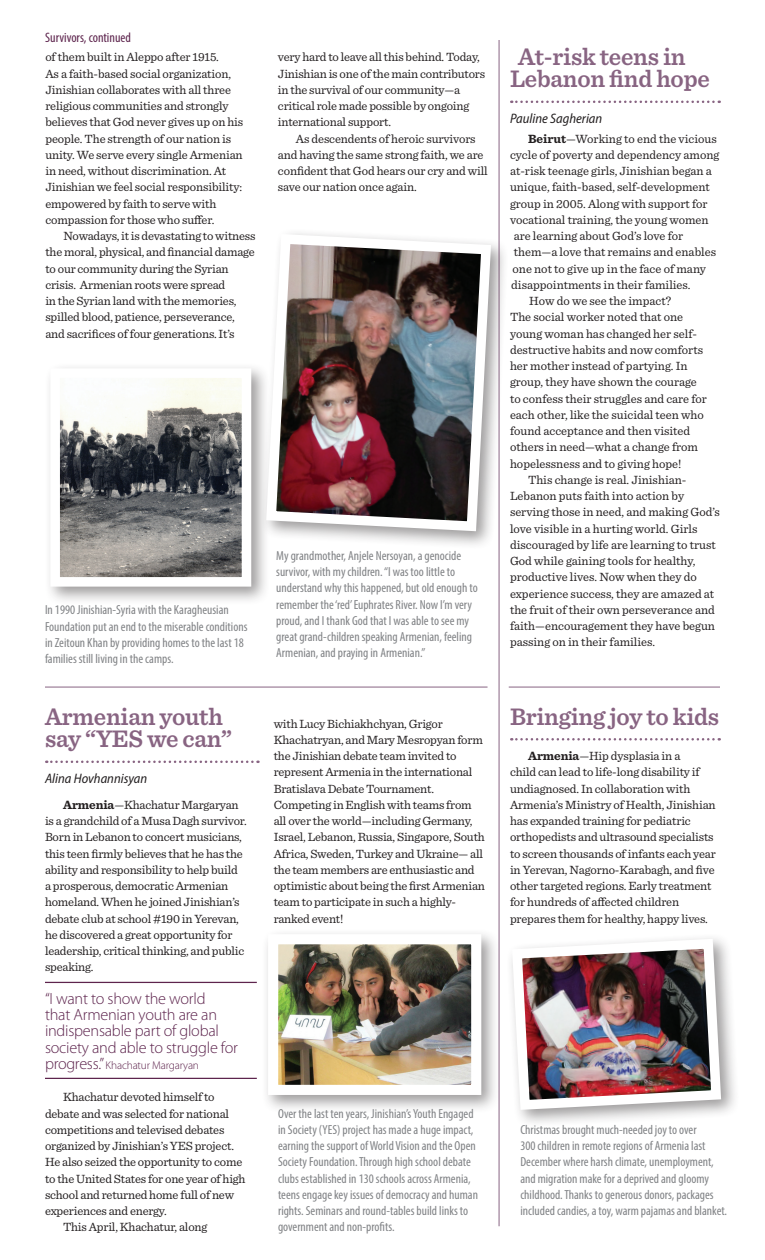
<style>
.page{position:relative;width:765px;height:1260px;background:#fff}
.page>*{position:absolute;margin:0;border:0;box-sizing:border-box;transform-origin:0 0}
.Head{font:600 25px/22.5px "Sentinel";letter-spacing:-.01em;color:#886482}
.Pull_Quote{font:300 16.25px/16.2px "Myriad Pro";letter-spacing:-.015em;color:#5d244d}
.author{font:italic semi-condensed 13.75px "Myriad Pro";color:#231f20}
.box_body{font:condensed 13.75px "Myriad Pro";color:#5d244d}
.caption_mt{font:condensed 13.12px/16.2px "Myriad Pro";color:#808285}
.Body_mt{font:12.5px/16.2px "Sentinel";letter-spacing:-.01em;color:#231f20}
.Pull_Quote-2{font:300 11.25px "Myriad Pro";letter-spacing:-.015em;color:#5d244d}
.s1{font-weight:700}
.s2{font-size:16.25px}
</style>
<div class="page">
<hr style="left:499px;top:40px;width:1px;height:1186px;background:#886482">
<svg style="left:511px;top:101px;width:209px;height:2px"></svg>
<hr style="left:509px;top:687px;width:211px;height:1px;background:#886482">
<hr style="left:45px;top:687px;width:443px;height:1px;background:#886482">
<svg style="left:46px;top:761px;width:213px;height:2px"></svg>
<hr style="left:45px;top:982px;width:212px;height:1px;background:#5d244d">
<hr style="left:45px;top:1078px;width:212px;height:1px;background:#5d244d">
<div style="left:44px;top:362px;width:226px;height:243px;background:#231f20;opacity:.45"></div>
<img style="left:61px;top:379px;width:179px;height:197px">
<div style="left:50px;top:368px;width:201px;height:219px;border:10px solid #fff"></div>
<div style="left:262px;top:928px;width:238px;height:186px;background:#231f20;opacity:.45"></div>
<img style="left:279px;top:945px;width:191px;height:139px">
<div style="left:268px;top:934px;width:213px;height:161px;border:10px solid #fff"></div>
<div style="left:260px;top:228px;width:250px;height:322px;background:#231f20;opacity:.45"></div>
<img style="left:261px;top:229px;width:235px;height:307px">
<div style="left:506px;top:933px;width:234px;height:196px;background:#231f20;opacity:.45"></div>
<img style="left:507px;top:934px;width:219px;height:181px">
<svg style="left:511px;top:738px;width:209px;height:3px"></svg>
<p class="box_body" style="left:45px;top:29px;width:87px">Survivors, continued</p>
<p class="Body_mt" style="left:45px;top:48px;width:199px">of them built in Aleppo after 1915.<br>As a faith-based social organization, Jinishian collaborates with all three religious communities and strongly believes that God never gives up on his people. The strength of our nation is unity. We serve every single Armenian in need, without discrimination. At Jinishian we feel social responsibility: empowered by faith to serve with compassion for those who suffer.</p>
<p class="Body_mt" style="left:45px;top:227px;width:212px;text-indent:18px">Nowadays, it is devastating to witness the moral, physical, and financial damage to our community during the Syrian crisis. Armenian roots were spread<br>in the Syrian land with the memories, spilled blood, patience, perseverance, and sacrifices of four generations. It’s</p>
<p class="Body_mt" style="left:278px;top:48px;width:209px">very hard to leave all this behind. Today, Jinishian is one of the main contributors in the survival of our community—a critical role made possible by ongoing international support.</p>
<p class="Body_mt" style="left:278px;top:129px;width:211px;text-indent:18px">As descendents of heroic survivors and having the same strong faith, we are confident that God hears our cry and will save our nation once again.</p>
<p class="caption_mt" style="left:45px;top:602px;width:204px">In 1990 Jinishian-Syria with the Karagheusian Foundation put an end to the miserable conditions in Zeitoun Khan by providing homes to the last 18 families still living in the camps.</p>
<p class="Head" style="left:45px;top:704px;width:189px">Armenian youth say “YES we can”</p>
<p class="author" style="left:45px;top:770px;width:104px">Alina Hovhannisyan</p>
<p class="Body_mt" style="left:45px;top:796px;width:203px;text-indent:18px"><span class="s1">Armenia</span>—Khachatur Margaryan is a grandchild of a Musa Dagh survivor.<br>Born in Lebanon to concert musicians, this teen firmly believes that he has the ability and responsibility to help build a prosperous, democratic Armenian homeland. When he joined Jinishian’s debate club at school #190 in Yerevan, he discovered a great opportunity for leadership, critical thinking, and public speaking.</p>
<p class="Pull_Quote" style="left:45px;top:990px;width:194px">“I want to show the world<br>that Armenian youth are an indispensable part of global society and able to struggle for</p>
<p class="Pull_Quote-2" style="left:45px;top:1058px;width:156px"><span class="s2">progress.”</span> Khachatur Margaryan</p>
<p class="Body_mt" style="left:45px;top:1088px;width:202px;text-indent:18px">Khachatur devoted himself to debate and was selected for national competitions and televised debates organized by Jinishian’s YES project.<br>He also seized the opportunity to come to the United States for one year of high school and returned home full of new experiences and energy.</p>
<p class="Body_mt" style="left:63px;top:1218px;width:146px">This April, Khachatur, along</p>
<p class="caption_mt" style="left:276px;top:547px;width:203px">My grandmother, Anjele Nersoyan, a genocide survivor, with my children. “I was too little to understand why this happened, but old enough to remember the ‘red’ Euphrates River. Now I’m very proud, and I thank God that I was able to see my great grand-children speaking Armenian, feeling Armenian, and praying in Armenian.”</p>
<p class="Body_mt" style="left:274px;top:714px;width:213px">with Lucy Bichiakhchyan, Grigor Khachatryan, and Mary Mesropyan form the Jinishian debate team invited to represent Armenia in the international Bratislava Debate Tournament.<br>Competing in English with teams from all over the world—including Germany, Israel, Lebanon, Russia, Singapore, South Africa, Sweden, Turkey and Ukraine— all the team members are enthusiastic and optimistic about being the first Armenian team to participate in such a highly&shy;ranked event!</p>
<p class="caption_mt" style="left:278px;top:1105px;width:201px">Over the last ten years, Jinishian’s Youth Engaged in Society (YES) project has made a huge impact, earning the support of World Vision and the Open Society Foundation. Through high school debate clubs established in 130 schools across Armenia, teens engage key issues of democracy and human rights. Seminars and round-tables build links to government and non-profits.</p>
<p class="Head" style="left:510px;top:44px;width:201px;text-indent:8px">At-risk teens in<br>Lebanon find hope</p>
<p class="author" style="left:510px;top:110px;width:94px">Pauline Sagherian</p>
<p class="Body_mt" style="left:528px;top:129px;width:190px"><span class="s1">Beirut</span>—Working to end the vicious</p>
<p class="Body_mt" style="left:510px;top:146px;width:211px">cycle of poverty and dependency among</p>
<p class="Body_mt" style="left:510px;top:162px;width:203px">at-risk teenage girls, Jinishian began a</p>
<p class="Body_mt" style="left:510px;top:178px;width:201px">unique, faith-based, self-development</p>
<p class="Body_mt" style="left:510px;top:194px;width:199px">group in 2005. Along with support for</p>
<p class="Body_mt" style="left:510px;top:211px;width:200px">vocational training, the young women</p>
<p class="Body_mt" style="left:514px;top:227px;width:171px">are learning about God’s love for</p>
<p class="Body_mt" style="left:514px;top:243px;width:204px">them—a love that remains and enables</p>
<p class="Body_mt" style="left:512px;top:259px;width:195px">one not to give up in the face of many</p>
<p class="Body_mt" style="left:511px;top:276px;width:181px">disappointments in their families.</p>
<p class="Body_mt" style="left:510px;top:292px;width:198px;text-indent:19px">How do we see the impact?<br>The social worker noted that one young woman has changed her self&shy;destructive habits and now comforts her mother instead of partying. In group, they have shown the courage to confess their struggles and care for each other, like the suicidal teen who found acceptance and then visited others in need—what a change from hopelessness and to giving hope!</p>
<p class="Body_mt" style="left:510px;top:471px;width:211px;text-indent:18px">This change is real. Jinishian-Lebanon puts faith into action by serving those in need, and making God’s love visible in a hurting world. Girls discouraged by life are learning to trust God while gaining tools for healthy, productive lives. Now when they do experience success, they are amazed at the fruit of their own perseverance and faith—encouragement they have begun passing on in their families.</p>
<p class="Head" style="left:510px;top:704px;width:211px">Bringing joy to kids</p>
<p class="Body_mt" style="left:510px;top:747px;width:207px;text-indent:18px"><span class="s1">Armenia</span>—Hip dysplasia in a<br>child can lead to life-long disability if undiagnosed. In collaboration with Armenia’s Ministry of Health, Jinishian has expanded training for pediatric orthopedists and ultrasound specialists to screen thousands of infants each year in Yerevan, Nagorno-Karabagh, and five other targeted regions. Early treatment for hundreds of affected children prepares them for healthy, happy lives.</p>
<p class="caption_mt" style="left:520px;top:1121px;width:208px">Christmas brought much-needed joy to over<br>300 children in remote regions of Armenia last December where harsh climate, unemployment, and migration make for a deprived and gloomy childhood. Thanks to generous donors, packages included candies, a toy, warm pajamas and blanket.</p>
</div>
